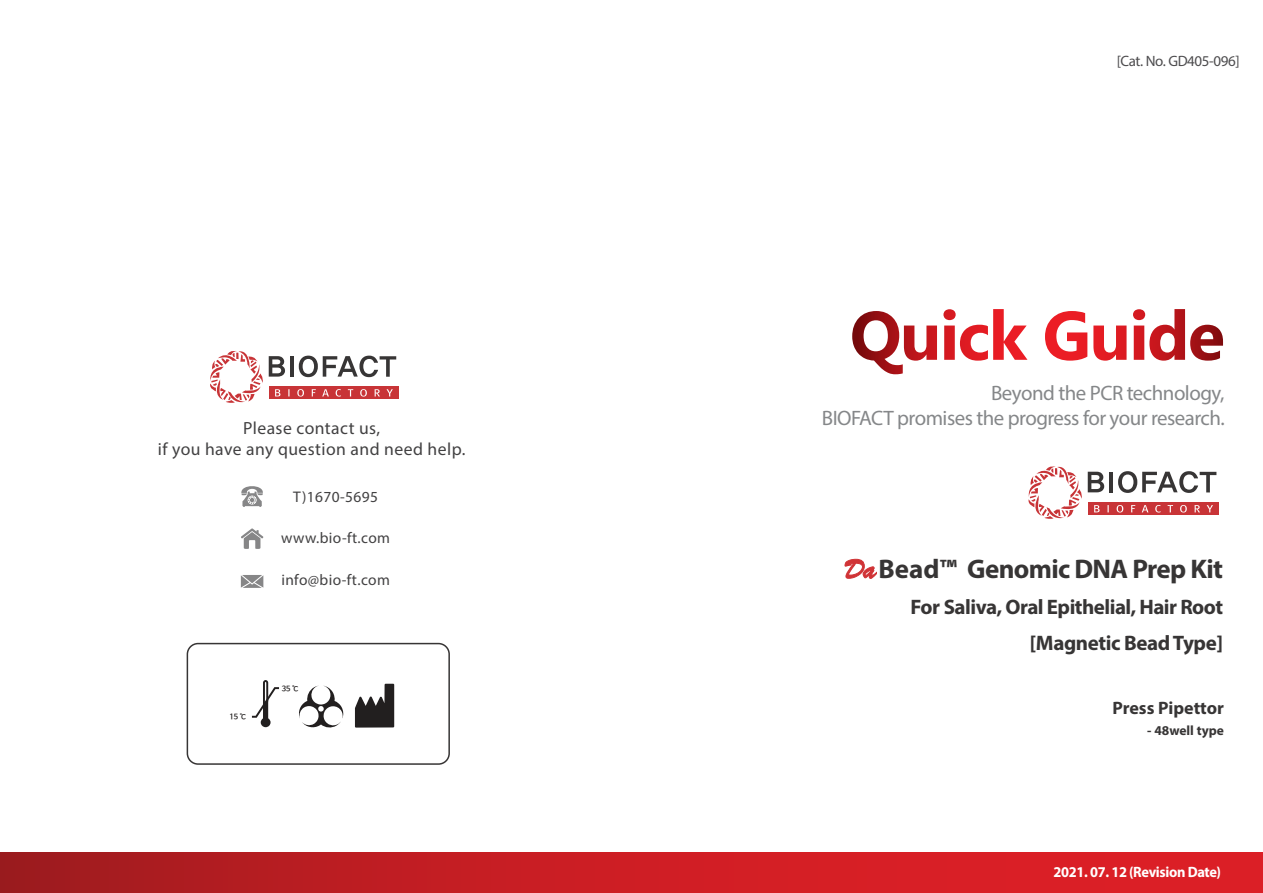
<style>
.page{position:relative;width:1263px;height:893px;background:#fff}
.page>*{position:absolute;margin:0;border:0;box-sizing:border-box;transform-origin:0 0}
.t1{font:700 27px "Myriad Pro";letter-spacing:-.025em;color:#373535}
.t2{font:700 21px/36px "Myriad Pro";letter-spacing:-.025em;color:#373535;text-align:right}
.t3{font:20.85px/25px "Myriad Pro";letter-spacing:-.025em;color:#858789;text-align:right}
.t4{font:700 18px "Myriad Pro";color:#373535}
.t5{font:17.55px/21.1px "Myriad Pro";letter-spacing:.025em;color:#424142;text-align:center}
.t6{font:15.45px "Myriad Pro";letter-spacing:.025em;color:#424142}
.t7{font:700 15px "Myriad Pro";letter-spacing:-.025em;color:#fff;scale:.96 1}
.t8{font:15px "Myriad Pro";letter-spacing:-.025em;color:#4d4c4e}
.t9{font:700 13.5px "Myriad Pro";color:#373535}
.t10{font:700 7.35px "Nanum Barun Gothic";color:#221f1f}
</style>
<div class="page">
<div style="left:0;top:852px;width:1263px;height:41px;background:linear-gradient(to right,#a81c20,#e72028)"></div>
<svg style="left:852px;top:311px;width:85px;height:63px"></svg>
<svg style="left:943px;top:309px;width:84px;height:52px"></svg>
<svg style="left:1045px;top:311px;width:42px;height:50px"></svg>
<svg style="left:1093px;top:326px;width:33px;height:35px"></svg>
<svg style="left:1133px;top:309px;width:90px;height:52px"></svg>
<svg style="left:1088px;top:472px;width:16px;height:20px"></svg>
<hr style="left:1109px;top:472px;width:4px;height:20px;background:#373535">
<svg style="left:1118px;top:471px;width:98px;height:22px"></svg>
<div style="left:1088px;top:502px;width:130px;height:13px;background:#c83437"></div>
<svg style="left:1094px;top:505px;width:5px;height:7px"></svg>
<svg style="left:1107px;top:505px;width:2px;height:7px"></svg>
<svg style="left:1116px;top:505px;width:7px;height:7px"></svg>
<svg style="left:1131px;top:505px;width:4px;height:7px"></svg>
<svg style="left:1142px;top:505px;width:6px;height:7px"></svg>
<svg style="left:1155px;top:505px;width:6px;height:7px"></svg>
<svg style="left:1167px;top:505px;width:6px;height:7px"></svg>
<svg style="left:1180px;top:505px;width:7px;height:7px"></svg>
<svg style="left:1194px;top:505px;width:6px;height:7px"></svg>
<svg style="left:1206px;top:505px;width:7px;height:7px"></svg>
<svg style="left:1028px;top:466px;width:54px;height:53px"></svg>
<svg style="left:269px;top:356px;width:16px;height:21px"></svg>
<hr style="left:290px;top:356px;width:4px;height:21px;background:#373535">
<svg style="left:299px;top:356px;width:97px;height:21px"></svg>
<div style="left:269px;top:386px;width:129px;height:13px;background:#c83437"></div>
<svg style="left:275px;top:389px;width:5px;height:7px"></svg>
<svg style="left:288px;top:389px;width:2px;height:7px"></svg>
<svg style="left:297px;top:389px;width:7px;height:8px"></svg>
<svg style="left:312px;top:389px;width:4px;height:7px"></svg>
<svg style="left:322px;top:389px;width:7px;height:7px"></svg>
<svg style="left:336px;top:389px;width:5px;height:8px"></svg>
<svg style="left:348px;top:389px;width:5px;height:7px"></svg>
<svg style="left:360px;top:389px;width:7px;height:8px"></svg>
<svg style="left:375px;top:389px;width:5px;height:7px"></svg>
<svg style="left:386px;top:389px;width:7px;height:7px"></svg>
<svg style="left:210px;top:350px;width:53px;height:53px"></svg>
<svg style="left:241px;top:528px;width:22px;height:21px"></svg>
<svg style="left:241px;top:575px;width:22px;height:13px"></svg>
<svg style="left:241px;top:486px;width:22px;height:21px"></svg>
<div style="left:187px;top:643px;width:263px;height:122px;border:2px solid #373535;border-radius:11px"></div>
<svg style="left:845px;top:559px;width:32px;height:20px"></svg>
<svg style="left:299px;top:686px;width:45px;height:42px"></svg>
<svg style="left:252px;top:680px;width:27px;height:47px"></svg>
<svg style="left:355px;top:684px;width:39px;height:44px"></svg>
<p class="t5" style="left:158px;top:418px;width:309px">Please contact us,<br>if you have any question and need help.</p>
<p class="t6" style="left:293px;top:487px;width:86px">T)1670-5695</p>
<p class="t6" style="left:281px;top:529px;width:110px">www.bio-ft.com</p>
<p class="t6" style="left:281px;top:570px;width:110px">info@bio-ft.com</p>
<p class="t10" style="left:230px;top:713px;width:18px">15 ℃</p>
<p class="t10" style="left:282px;top:685px;width:18px">35 ℃</p>
<p class="t8" style="left:1117px;top:52px;width:124px">[Cat. No. GD405-096]</p>
<p class="t3" style="left:822px;top:380px;width:404px">Beyond the PCR technology,<br>BIOFACT promises the progress for your research.</p>
<p class="t1" style="left:878px;top:551px;width:346px">Bead™ Genomic DNA Prep Kit</p>
<p class="t2" style="left:910px;top:588px;width:314px">For Saliva, Oral Epithelial, Hair Root [Magnetic BeadType]</p>
<p class="t4" style="left:1112px;top:697px;width:113px">Press Pipettor</p>
<p class="t9" style="left:1147px;top:722px;width:78px">- 48well type</p>
<p class="t7" style="left:1054px;top:862px;width:176px">2021. 07. 12 (Revision Date)</p>
</div>
